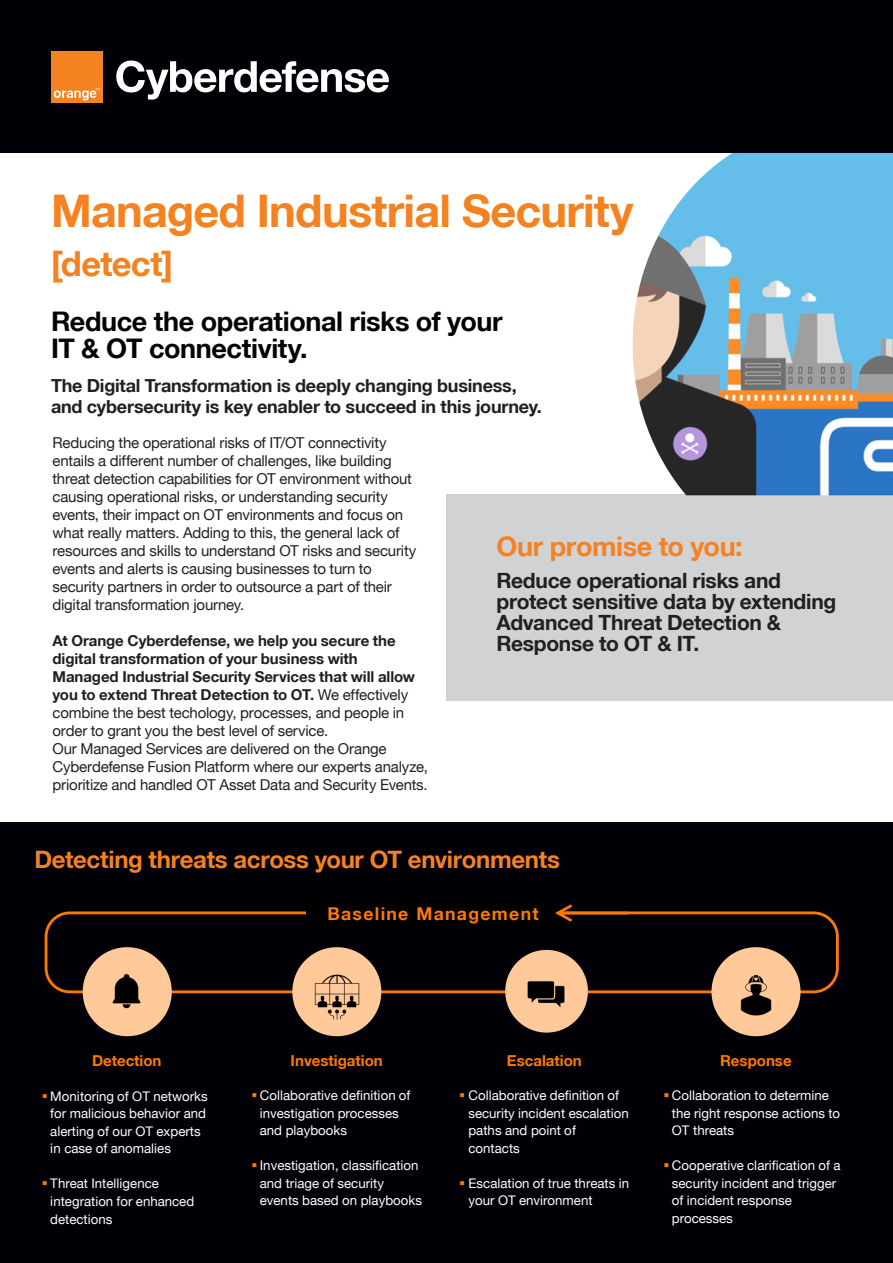
<style>
.page{position:relative;width:893px;height:1263px;background:#fff}
.page>*{position:absolute;margin:0;border:0;box-sizing:border-box;transform-origin:0 0}
.Style_de_paragraphe_3{font:700 45px "Helvetica Neue";letter-spacing:-.015em;color:#f58220}
.Style_de_paragraphe_3-2{font:700 34.5px "Helvetica Neue";letter-spacing:-.02em;color:#f58220}
.Introduction_black{font:700 27px/27px "Helvetica Neue";letter-spacing:-.015em;color:#040503}
.Introduction_black-2{font:700 27px "Helvetica Neue";letter-spacing:-.015em;color:#f58220}
.H2_orange{font:700 24px "Helvetica Neue";letter-spacing:-.015em;color:#f58220}
.H3_black{font:700 21px/21px "Helvetica Neue";letter-spacing:-.015em;color:#231f20}
.Introduction_black-3{font:700 18px/21px "Helvetica Neue";letter-spacing:-.01em;color:#231f20}
.t1{font:700 17.7px "Helvetica Neue";letter-spacing:.075em;color:#ff7900}
.Body{font:15px/18px "Helvetica Neue";letter-spacing:-.015em;color:#231f20}
.Body-2{font:700 15px/18px "Helvetica Neue";letter-spacing:-.005em;color:#231f20}
.t2{font:700 15px "Helvetica Neue";color:#ff7900}
.t3{font:13.2px/17.5px "Helvetica Neue";color:#fff}
.s1{font-weight:400}
.s2{color:#ff7900}
</style>
<div class="page">
<div style="left:0;top:822px;width:893px;height:441px;background:#000006"></div>
<div style="left:446px;top:494px;width:447px;height:206px;background:#d1d2d4"></div>
<div style="left:45px;top:911px;width:794px;height:82px;border:3px solid #ff7900;border-radius:24px"></div>
<div style="left:306px;top:898px;width:256px;height:30px;background:#000"></div>
<hr style="left:558px;top:912px;width:70px;height:2px;background:#ff7900">
<svg style="left:555px;top:904px;width:19px;height:18px"></svg>
<div style="left:83px;top:947px;width:89px;height:89px;background:#ffc999;border-radius:50%"></div>
<img style="left:112px;top:974px;width:29px;height:35px">
<div style="left:711px;top:947px;width:89px;height:89px;background:#ffc999;border-radius:50%"></div>
<img style="left:722px;top:958px;width:68px;height:68px">
<div style="left:292px;top:947px;width:89px;height:89px;background:#ffc999;border-radius:50%"></div>
<img style="left:296px;top:951px;width:81px;height:82px">
<img style="left:502px;top:949px;width:89px;height:84px">
<img style="left:632px;top:153px;width:261px;height:342px">
<div style="left:0;top:0;width:893px;height:153px;background:#000006"></div>
<div style="left:51px;top:51px;width:51px;height:51px;background:#f58220"></div>
<svg style="left:54px;top:88px;width:49px;height:15px"></svg>
<svg style="left:116px;top:61px;width:273px;height:39px"></svg>
<p class="Style_de_paragraphe_3" style="left:51px;top:183px;width:584px">Managed Industrial Security</p>
<p class="Style_de_paragraphe_3-2" style="left:51px;top:243px;width:123px">[detect]</p>
<p class="Introduction_black" style="left:51px;top:307px;width:453px">Reduce the operational risks of your<br>IT &amp; OT connectivity.</p>
<p class="Introduction_black-3" style="left:51px;top:374px;width:492px">The Digital Transformation is deeply changing business, and cybersecurity is key enabler to succeed in this journey.</p>
<p class="Body" style="left:53px;top:433px;width:365px">Reducing the operational risks of IT/OT connectivity entails a different number of challenges, like building threat detection capabilities for OT environment without causing operational risks, or understanding security events, their impact on OT environments and focus on what really matters. Adding to this, the general lack of resources and skills to understand OT risks and security events and alerts is causing businesses to turn to security partners in order to outsource a part of their digital transformation journey.</p>
<p class="Body-2" style="left:53px;top:631px;width:364px">At Orange Cyberdefense, we help you secure the digital transformation of your business with Managed Industrial Security Services that will allow you to extend Threat Detection to OT. <span class="s1">We effectively combine the best techology, processes, and people in order to grant you the best level of service.</span></p>
<p class="Body" style="left:53px;top:739px;width:377px">Our Managed Services are delivered on the Orange<br>Cyberdefense Fusion Platform where our experts analyze, prioritize and handled OT Asset Data and Security Events.</p>
<p class="Introduction_black-2" style="left:496px;top:530px;width:248px">Our promise to you:</p>
<p class="H3_black" style="left:496px;top:569px;width:341px">Reduce operational risks and protect sensitive data by extending<br>Advanced Threat Detection &amp;<br>Response to OT &amp; IT.</p>
<p class="H2_orange" style="left:35px;top:844px;width:527px">Detecting threats across your OT environments</p>
<p class="t1" style="left:327px;top:902px;width:213px">Baseline Management</p>
<p class="t2" style="left:92px;top:1051px;width:71px">Detection</p>
<p class="t3" style="left:50px;top:1087px;width:159px;text-indent:-8px"><span class="s2">▪</span> Monitoring of OT networks for malicious behavior and alerting of our OT experts in case of anomalies</p>
<p class="t3" style="left:50px;top:1175px;width:145px;text-indent:-8px"><span class="s2">▪</span> Threat Intelligence integration for enhanced detections</p>
<p class="t2" style="left:291px;top:1051px;width:94px">Investigation</p>
<p class="t3" style="left:260px;top:1086px;width:152px;text-indent:-8px"><span class="s2">▪</span> Collaborative definition of investigation processes and playbooks</p>
<p class="t3" style="left:260px;top:1157px;width:164px;text-indent:-8px"><span class="s2">▪</span> Investigation, classification and triage of security events based on playbooks</p>
<p class="t2" style="left:507px;top:1051px;width:76px">Escalation</p>
<p class="t3" style="left:468px;top:1086px;width:162px;text-indent:-9px"><span class="s2">▪</span> Collaborative definition of security incident escalation paths and point of contacts</p>
<p class="t3" style="left:468px;top:1174px;width:162px;text-indent:-9px"><span class="s2">▪</span> Escalation of true threats in your OT environment</p>
<p class="t2" style="left:720px;top:1051px;width:73px">Response</p>
<p class="t3" style="left:672px;top:1086px;width:170px;text-indent:-8px"><span class="s2">▪</span> Collaboration to determine the right response actions to<br>OT threats</p>
<p class="t3" style="left:672px;top:1157px;width:170px;text-indent:-8px"><span class="s2">▪</span> Cooperative clarification of a security incident and trigger of incident response processes</p>
</div>
